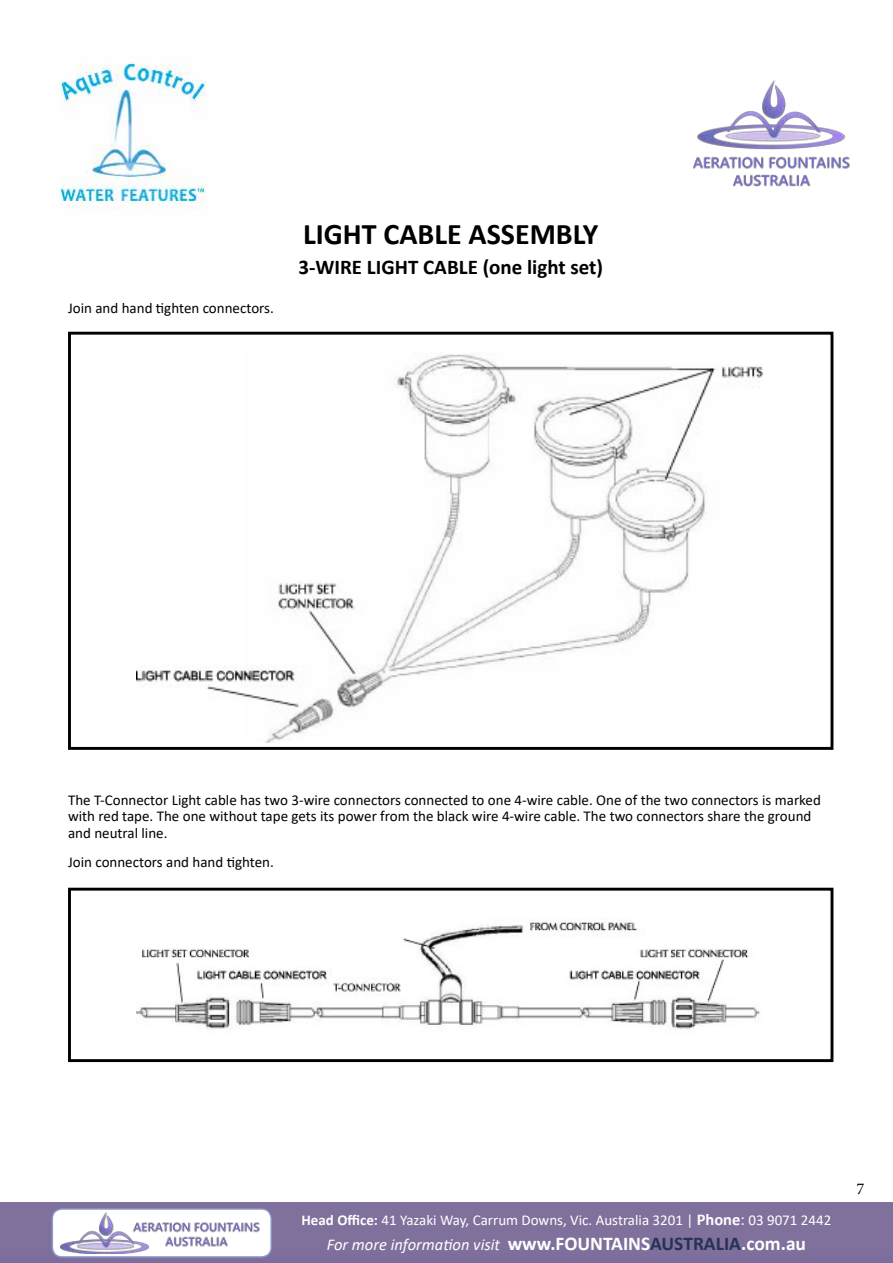
<style>
.page{position:relative;width:893px;height:1263px;background:#fff}
.page>*{position:absolute;margin:0;border:0;box-sizing:border-box;transform-origin:0 0}
.t1{font:700 30px "Calibri";color:#000}
.t2{font:700 21px "Calibri";color:#000}
.t3{font:italic 16.5px "Calibri";color:#fff}
.t4{font:16.5px "Minion Pro";color:#000}
.t5{font:15px/16.5px "Calibri";color:#000}
.t6{font:15px "Calibri";color:#fff}
.s1{font-weight:700}
.s2{font-weight:700;font-size:16.5px}
.s3{font-size:16.5px}
.s4{font-weight:700;font-style:normal;font-size:19.5px}
.s5{font-weight:700;font-style:normal;font-size:19.5px;color:#263258}
</style>
<div class="page">
<img style="left:60px;top:62px;width:146px;height:147px">
<div style="left:0;top:1203px;width:893px;height:60px;background:#80709c"></div>
<div style="left:52px;top:1209px;width:219px;height:48px;background:#fff;border-radius:10px"></div>
<img style="left:61px;top:1212px;width:199px;height:41px">
<div style="left:52px;top:1208px;width:220px;height:50px;border:2px solid #8a95ca;border-radius:10px"></div>
<img style="left:136px;top:354px;width:626px;height:388px">
<div style="left:68px;top:332px;width:765px;height:418px;border:3px solid #000"></div>
<img style="left:136px;top:919px;width:624px;height:110px">
<div style="left:68px;top:888px;width:765px;height:174px;border:3px solid #000"></div>
<img style="left:693px;top:80px;width:157px;height:107px">
<p class="t5" style="left:68px;top:299px;width:207px">Join and hand tighten connectors.</p>
<h1 class="t1" style="left:303px;top:212px;width:297px">LIGHT CABLE ASSEMBLY</h1>
<h2 class="t2" style="left:298px;top:252px;width:306px">3-WIRE LIGHT CABLE (one light set)</h2>
<p class="t5" style="left:68px;top:791px;width:754px">The T-Connector Light cable has two 3-wire connectors connected to one 4-wire cable. One of the two connectors is marked with red tape. The one without tape gets its power from the black wire 4-wire cable. The two connectors share the ground and neutral line.</p>
<p class="t5" style="left:68px;top:853px;width:207px">Join connectors and hand tighten.</p>
<p class="t6" style="left:301px;top:1209px;width:531px"><span class="s1">Head Office:</span> 41 Yazaki Way, Carrum Downs, Vic. Australia 3201 | <span class="s2">Phone</span><span class="s3">:</span> 03 9071 2442</p>
<p class="t3" style="left:327px;top:1233px;width:481px">For more information visit <span class="s4">www.FOUNTAINS</span><span class="s5">AUSTRALIA</span><span class="s4">.com.au</span></p>
<p class="t4" style="left:856px;top:1177px;width:9px">7</p>
</div>
